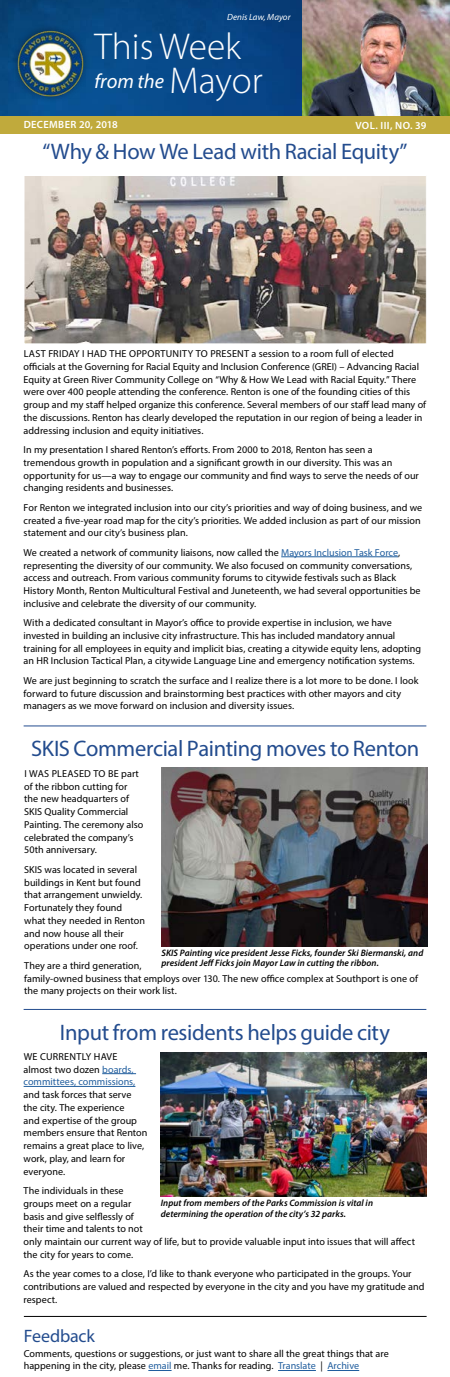
<style>
.page{position:relative;width:450px;height:1377px;background:#fff}
.page>*{position:absolute;margin:0;border:0;box-sizing:border-box;transform-origin:0 0}
.t1{font:300 37.5px "Myriad Pro";color:#fff}
.t2{font:22.5px "Myriad Pro";letter-spacing:-.015em;color:#234c8e}
.t3{font:italic 20.48px "Myriad Pro";color:#fff}
.t4{font:18px "Myriad Pro";letter-spacing:-.01em;color:#234c8e}
.t5{font:600 10.5px "Myriad Pro";letter-spacing:.035em;color:#fff}
.t6{font:10.12px/12.8px "Myriad Pro";color:#000}
.t7{font:10.12px/12.8px "Myriad Pro";color:#215e9e}
.t8{font:italic 600 9.38px/9.9px "Myriad Pro";letter-spacing:.005em;color:#000}
.t9{font:italic 9px "Myriad Pro";color:#fff}
.s1{font-weight:300;font-style:normal;font-size:37.5px}
.s2{color:#215e9e}
.s3{color:#000}
</style>
<div class="page">
<div style="left:0;top:115px;width:450px;height:19px;background:#c0aa3c"></div>
<img style="left:0;top:0;width:302px;height:115px">
<img style="left:302px;top:0;width:148px;height:115px">
<div style="left:10px;top:23px;width:81px;height:81px;background:#000;opacity:.4"></div>
<img style="left:16px;top:29px;width:69px;height:69px">
<svg style="left:148px;top:1370px;width:24px;height:1px"></svg>
<hr style="left:278px;top:1370px;width:38px;height:1px;background:#215e9e">
<hr style="left:327px;top:1370px;width:32px;height:1px;background:#215e9e">
<hr style="left:24px;top:1316px;width:403px;height:1px;background:#000">
<img style="left:162px;top:768px;width:265px;height:179px">
<hr style="left:24px;top:726px;width:402px;height:1px;background:#234c8e">
<hr style="left:24px;top:1009px;width:402px;height:1px;background:#234c8e">
<hr style="left:102px;top:1073px;width:34px;height:1px;background:#215e9e">
<hr style="left:24px;top:1086px;width:111px;height:1px;background:#215e9e">
<img style="left:161px;top:1052px;width:265px;height:145px">
<hr style="left:281px;top:557px;width:117px;height:1px;background:#215e9e">
<img style="left:26px;top:177px;width:399px;height:165px">
<div style="left:24px;top:175px;width:403px;height:169px;border:1px solid #fff"></div>
<p class="t9" style="left:227px;top:12px;width:65px">Denis Law, Mayor</p>
<h1 class="t1" style="left:95px;top:23px;width:148px">This Week</h1>
<h3 class="t3" style="left:95px;top:69px;width:170px">from the <span class="s1">Mayor</span></h3>
<p class="t5" style="left:24px;top:118px;width:95px">DECEMBER 20, 2018</p>
<p class="t5" style="left:355px;top:119px;width:72px">VOL. III, NO. 39</p>
<h2 class="t2" style="left:43px;top:137px;width:366px">“Why &amp; How We Lead with Racial Equity”</h2>
<p class="t6" style="left:24px;top:347px;width:404px">LAST FRIDAY I HAD THE OPPORTUNITY TO PRESENT a session to a room full of elected officials at the Governing for Racial Equity and Inclusion Conference (GREI) – Advancing Racial Equity at Green River Community College on “Why &amp; How We Lead with Racial Equity.” There were over 400 people attending the conference. Renton is one of the founding cities of this group and my staff helped organize this conference. Several members of our staff lead many of the discussions. Renton has clearly developed the reputation in our region of being a leader in addressing inclusion and equity initiatives.</p>
<p class="t6" style="left:24px;top:443px;width:397px">In my presentation I shared Renton’s efforts. From 2000 to 2018, Renton has seen a tremendous growth in population and a significant growth in our diversity. This was an opportunity for us—a way to engage our community and find ways to serve the needs of our changing residents and businesses.</p>
<p class="t6" style="left:24px;top:501px;width:400px">For Renton we integrated inclusion into our city’s priorities and way of doing business, and we created a five-year road map for the city’s priorities. We added inclusion as part of our mission statement and our city’s business plan.</p>
<p class="t6" style="left:24px;top:546px;width:398px">We created a network of community liaisons, now called the <span class="s2">Mayors Inclusion Task Force</span>, representing the diversity of our community. We also focused on community conversations, access and outreach. From various community forums to citywide festivals such as Black History Month, Renton Multicultural Festival and Juneteenth, we had several opportunities be inclusive and celebrate the diversity of our community.</p>
<p class="t6" style="left:24px;top:616px;width:399px">With a dedicated consultant in Mayor’s office to provide expertise in inclusion, we have invested in building an inclusive city infrastructure. This has included mandatory annual training for all employees in equity and implicit bias, creating a citywide equity lens, adopting an HR Inclusion Tactical Plan, a citywide Language Line and emergency notification systems.</p>
<p class="t6" style="left:24px;top:674px;width:396px">We are just beginning to scratch the surface and I realize there is a lot more to be done. I look forward to future discussion and brainstorming best practices with other mayors and city managers as we move forward on inclusion and diversity issues.</p>
<h2 class="t2" style="left:31px;top:735px;width:390px">SKIS Commercial Painting moves to Renton</h2>
<p class="t6" style="left:24px;top:767px;width:121px">I WAS PLEASED TO BE part of the ribbon cutting for the new headquarters of<br>SKIS Quality Commercial<br>Painting. The ceremony also celebrated the company’s<br>50th anniversary.</p>
<p class="t6" style="left:24px;top:863px;width:122px">SKIS was located in several buildings in Kent but found that arrangement unwieldy.<br>Fortunately they found what they needed in Renton and now house all their operations under one roof.</p>
<p class="t6" style="left:24px;top:959px;width:395px">They are a third generation,<br>family-owned business that employs over 130. The new office complex at Southport is one of the many projects on their work list.</p>
<p class="t8" style="left:162px;top:948px;width:263px">SKIS Painting vice president Jesse Ficks, founder Ski Biermanski, and president Jeff Ficks join Mayor Law in cutting the ribbon.</p>
<h2 class="t2" style="left:60px;top:1019px;width:332px">Input from residents helps guide city</h2>
<p class="t7" style="left:24px;top:1050px;width:113px"><span class="s3">WE CURRENTLY HAVE almost two dozen</span> boards, committees, commissions,</p>
<p class="t6" style="left:24px;top:1088px;width:125px">and task forces that serve the city. The experience<br>and expertise of the group members ensure that Renton remains a great place to live, work, play, and learn for everyone.</p>
<p class="t6" style="left:24px;top:1184px;width:393px">The individuals in these<br>groups meet on a regular<br>basis and give selflessly of<br>their time and talents to not<br>only maintain our current way of life, but to provide valuable input into issues that will affect the city for years to come.</p>
<p class="t6" style="left:24px;top:1267px;width:402px">As the year comes to a close, I’d like to thank everyone who participated in the groups. Your contributions are valued and respected by everyone in the city and you have my gratitude and respect.</p>
<p class="t8" style="left:161px;top:1197px;width:214px;line-height:11.2px">Input from members of the Parks Commission is vital in determining the operation of the city’s 32 parks.</p>
<h3 class="t4" style="left:24px;top:1325px;width:73px">Feedback</h3>
<p class="t6" style="left:24px;top:1347px;width:366px">Comments, questions or suggestions, or just want to share all the great things that are happening in the city, please <span class="s2">email</span> me. Thanks for reading. <span class="s2">Translate</span> | <span class="s2">Archive</span></p>
</div>
